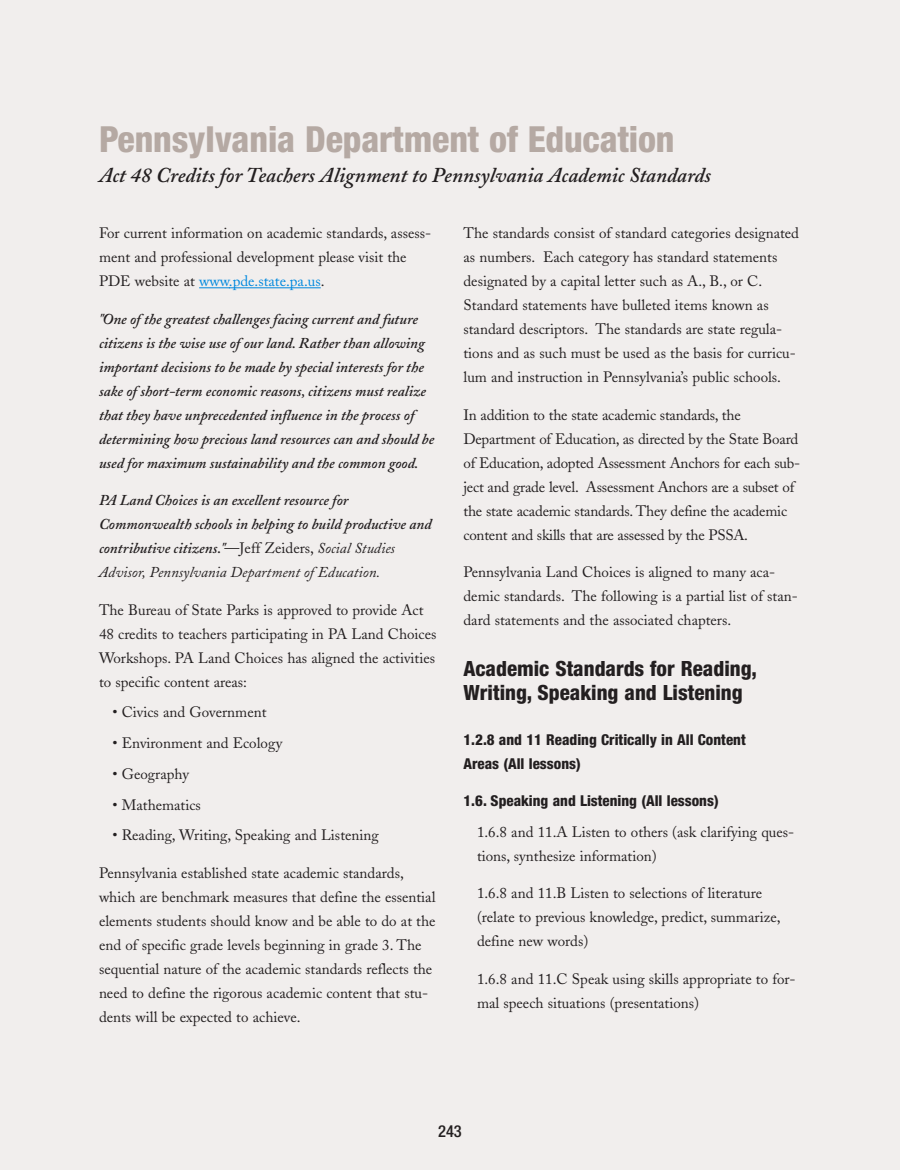
<style>
.page{position:relative;width:900px;height:1170px;background:#f1eeed}
.page>*{position:absolute;margin:0;border:0;box-sizing:border-box;transform-origin:0 0}
.t1{font:800 condensed 36px "Helvetica Neue";letter-spacing:-.005em;color:#b5a9a3}
.t2{font:italic 600 21px "Adobe Caslon";color:#231f20}
.t3{font:800 condensed 21px/24px "Helvetica Neue";color:#231f20}
.t4{font:500 condensed 16.5px "Helvetica Neue";color:#231f20}
.t5{font:15px/24px "Adobe Caslon";color:#231f20}
.t6{font:italic 600 15px/24px "Adobe Caslon";color:#231f20}
.t7{font:800 condensed 15px/24px "Helvetica Neue";color:#231f20}
.s1{color:#0088de}
.s2{font-weight:400;font-style:normal}
.s3{font-weight:400}
.s4{font-family:"Helvetica Neue";font-weight:800;font-stretch:condensed}
</style>
<div class="page">
<p class="t1" style="left:99px;top:117px;width:577px">Pennsylvania Department of Education</p>
<p class="t2" style="left:99px;top:163px;width:613px">Act 48 Credits for Teachers Alignment to Pennsylvania Academic Standards</p>
<p class="t5" style="left:99px;top:221px;width:334px">For current information on academic standards, assess&shy;ment and professional development please visit the<br>PDE website at <span class="s1">www.pde.state.pa.us</span>.</p>
<p class="t6" style="left:99px;top:307px;width:337px">"One of the greatest challenges facing current and future citizens is the wise use of our land. Rather than allowing important decisions to be made by special interests for the sake of short-term economic reasons, citizens must realize that they have unprecedented influence in the process of determining how precious land resources can and should be used for maximum sustainability and the common good.</p>
<p class="t6" style="left:99px;top:489px;width:334px">PA Land Choices is an excellent resource for Commonwealth schools in helping to build productive and contributive citizens."<span class="s2">—Jeff Zeiders,</span> <span class="s3">Social Studies Advisor, Pennsylvania Department of Education.</span></p>
<p class="t5" style="left:99px;top:598px;width:339px">The Bureau of State Parks is approved to provide Act 48 credits to teachers participating in PA Land Choices Workshops. PA Land Choices has aligned the activities to specific content areas:</p>
<p class="t5" style="left:112px;top:701px;width:156px">• Civics and Government</p>
<p class="t5" style="left:112px;top:731px;width:171px">• Environment and Ecology</p>
<p class="t5" style="left:112px;top:762px;width:78px">• Geography</p>
<p class="t5" style="left:112px;top:793px;width:90px">• Mathematics</p>
<p class="t5" style="left:112px;top:823px;width:268px">• Reading, Writing, Speaking and Listening</p>
<p class="t5" style="left:99px;top:861px;width:338px">Pennsylvania established state academic standards, which are benchmark measures that define the essential elements students should know and be able to do at the end of specific grade levels beginning in grade 3. The sequential nature of the academic standards reflects the need to define the rigorous academic content that stu&shy;dents will be expected to achieve.</p>
<p class="t5" style="left:464px;top:221px;width:337px">The standards consist of standard categories designated as numbers. Each category has standard statements designated by a capital letter such as A., B., or C.<br>Standard statements have bulleted items known as standard descriptors. The standards are state regula&shy;tions and as such must be used as the basis for curricu&shy;lum and instruction in Pennsylvania’s public schools.</p>
<p class="t5" style="left:463px;top:403px;width:338px">In addition to the state academic standards, the Department of Education, as directed by the State Board of Education, adopted Assessment Anchors for each sub&shy;ject and grade level. Assessment Anchors are a subset of the state academic standards. They define the academic content and skills that are assessed by the PSSA.</p>
<p class="t5" style="left:463px;top:560px;width:336px">Pennsylvania Land Choices is aligned to many aca&shy;demic standards. The following is a partial list of stan&shy;dard statements and the associated chapters.</p>
<p class="t3" style="left:464px;top:656px;width:295px">Academic Standards for Reading,<br>Writing, Speaking and Listening</p>
<p class="t7" style="left:464px;top:727px;width:284px">1.2.8 and 11 Reading Critically in All Content<br>Areas (All lessons)</p>
<p class="t5" style="left:477px;top:786px;width:319px;line-height:30.8px;text-indent:-14px"><span class="s4">1.6. Speaking and Listening (All lessons)<br></span>1.6.8 and 11.A Listen to others (ask clarifying ques-</p>
<p class="t5" style="left:477px;top:844px;width:181px">tions, synthesize information)</p>
<p class="t5" style="left:477px;top:881px;width:305px">1.6.8 and 11.B Listen to selections of literature (relate to previous knowledge, predict, summarize, define new words)</p>
<p class="t5" style="left:477px;top:967px;width:320px">1.6.8 and 11.C Speak using skills appropriate to for&shy;mal speech situations (presentations)</p>
<p class="t4" style="left:438px;top:1121px;width:25px">243</p>
</div>
